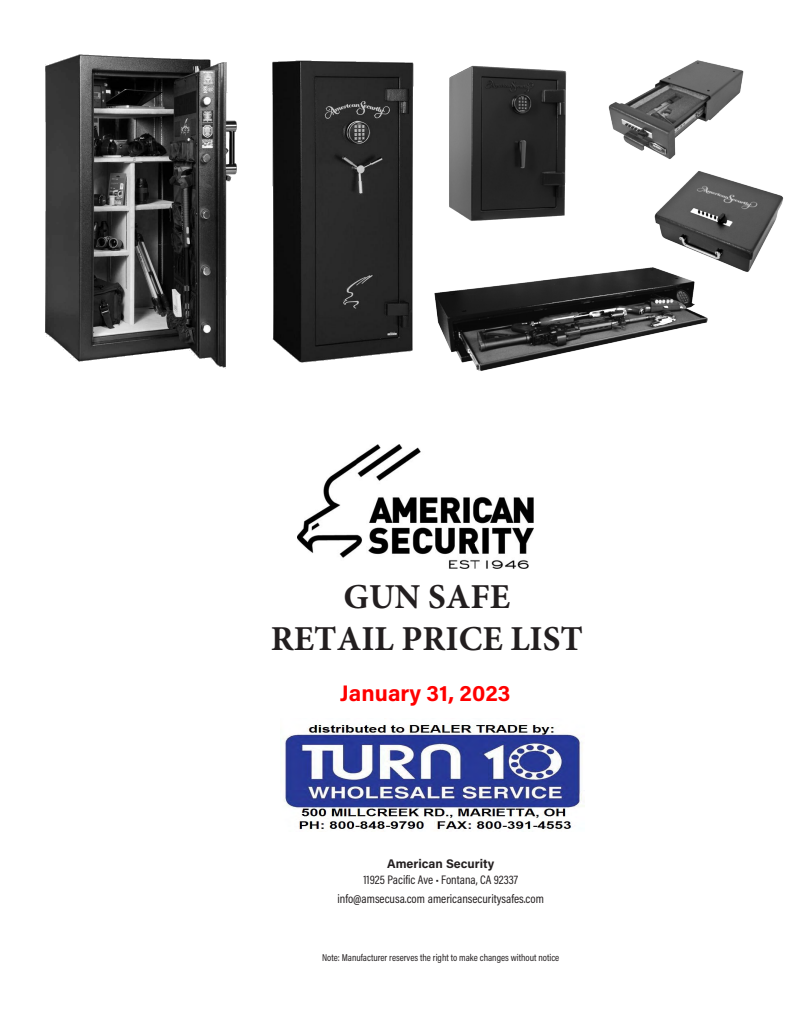
<style>
.page{position:relative;width:810px;height:1035px;background:#fff}
.page>*{position:absolute;margin:0;border:0;box-sizing:border-box;transform-origin:0 0}
.t1{font:700 35px/42px "Minion Pro";color:#221e1f;text-align:center}
.Basic_Table_Text{font:700 22.5px "Acumin Pro";color:#f00}
.Basic_Table_Text-2{font:12.5px/16.6px "Acumin Pro Cond";color:#231f20;text-align:center}
.Basic_Table_Text-3{font:10px "Acumin Pro Cond";color:#231f20}
.s1{font-family:"Acumin Pro";font-weight:700}
</style>
<div class="page">
<img style="left:280px;top:724px;width:305px;height:106px">
<img style="left:298px;top:445px;width:236px;height:123px">
<img style="left:44px;top:54px;width:193px;height:315px">
<img style="left:272px;top:60px;width:142px;height:303px">
<img style="left:449px;top:65px;width:118px;height:156px">
<img style="left:608px;top:60px;width:136px;height:99px">
<img style="left:654px;top:171px;width:130px;height:101px">
<img style="left:434px;top:261px;width:280px;height:110px">
<h1 class="t1" style="left:271px;top:575px;width:314px">GUN SAFE<br>RETAIL PRICE LIST</h1>
<p class="Basic_Table_Text" style="left:340px;top:677px;width:172px">January 31, 2023</p>
<p class="Basic_Table_Text-2" style="left:363px;top:855px;width:156px"><span class="s1">American Security<br></span>11925 Pacific Ave • Fontana, CA 92337</p>
<p class="Basic_Table_Text-2" style="left:337px;top:890px;width:208px">info@amsecusa.com americansecuritysafes.com</p>
<p class="Basic_Table_Text-3" style="left:322px;top:951px;width:239px">Note: Manufacturer reserves the right to make changes without notice</p>
</div>
